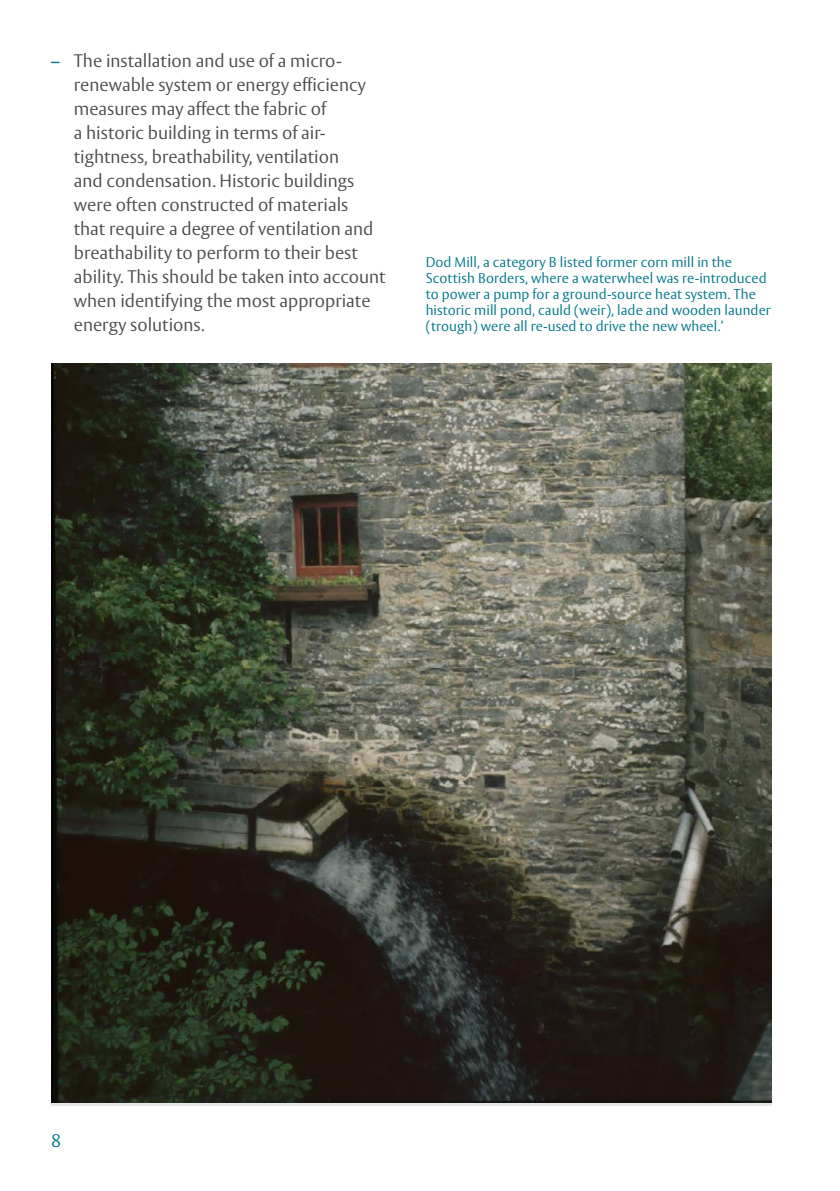
<style>
.page{position:relative;width:840px;height:1191px;background:#fff}
.page>*{position:absolute;margin:0;border:0;box-sizing:border-box;transform-origin:0 0}
.t1{font:300 18px/24px "HS Vesta";color:#4d4d4f}
.t2{font:300 18px "HS Vesta";color:#007689}
.t3{font:300 14px/16px "HS Vesta";letter-spacing:.005em;color:#007689}
.s1{font-weight:600;color:#007689}
</style>
<div class="page">
<img style="left:51px;top:363px;width:720px;height:739px">
<p class="t1" style="left:74px;top:50px;width:313px;text-indent:-23px"><span class="s1">–</span> The installation and use of a micro&shy;renewable system or energy efficiency measures may affect the fabric of<br>a historic building in terms of air&shy;tightness, breathability, ventilation<br>and condensation. Historic buildings were often constructed of materials<br>that require a degree of ventilation and breathability to perform to their best ability. This should be taken into account when identifying the most appropriate energy solutions.</p>
<p class="t3" style="left:425px;top:255px;width:346px">Dod Mill, a category B listed former corn mill in the Scottish Borders, where a waterwheel was re-introduced to power a pump for a ground-source heat system. The historic mill pond, cauld (weir), lade and wooden launder (trough) were all re-used to drive the new wheel.’</p>
<p class="t2" style="left:51px;top:1130px;width:12px">8</p>
</div>
